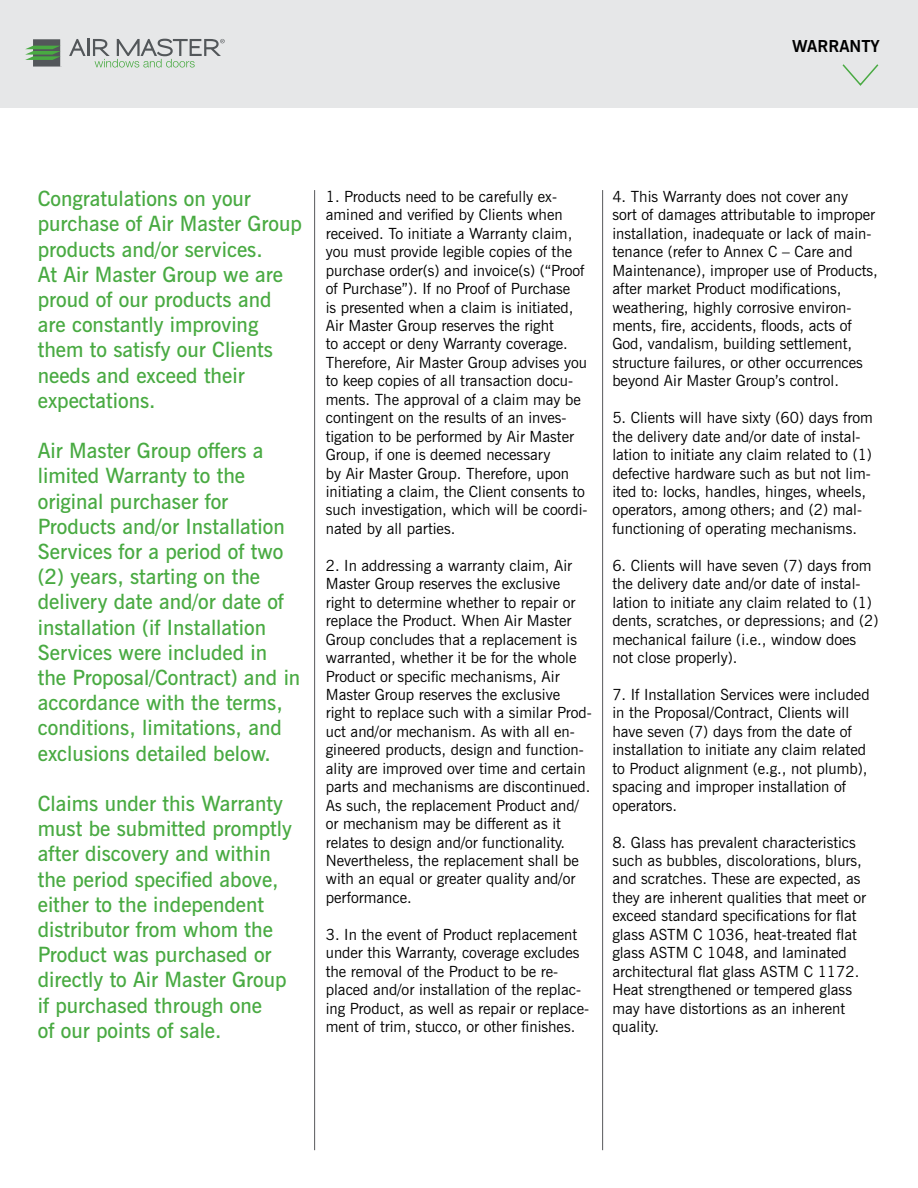
<style>
.page{position:relative;width:918px;height:1188px;background:#fff}
.page>*{position:absolute;margin:0;border:0;box-sizing:border-box;transform-origin:0 0}
.t1{font:600 21px/25.2px "News Gothic BT";color:#49aa42}
.t2{font:700 16.5px "News Gothic BT";color:#000}
.t3{font:15.3px/18.5px "News Gothic BT";color:#000}
</style>
<div class="page">
<div style="left:0;top:0;width:918px;height:107px;background:#e6e7e8"></div>
<svg style="left:69px;top:39px;width:17px;height:17px"></svg>
<hr style="left:87px;top:39px;width:3px;height:17px;background:#53575a">
<svg style="left:25px;top:39px;width:36px;height:28px"></svg>
<svg style="left:93px;top:39px;width:132px;height:29px"></svg>
<svg style="left:842px;top:64px;width:37px;height:22px"></svg>
<hr style="left:314px;top:190px;width:1px;height:960px;background:#58595b">
<hr style="left:602px;top:190px;width:1px;height:960px;background:#58595b">
<p class="t2" style="left:792px;top:36px;width:89px">WARRANTY</p>
<h1 class="t1" style="left:38px;top:186px;width:266px">Congratulations on your purchase of Air Master Group products and/or services.<br>At Air Master Group we are proud of our products and are constantly improving them to satisfy our Clients needs and exceed their expectations.</h1>
<p class="t1" style="left:38px;top:438px;width:264px">Air Master Group offers a limited Warranty to the original purchaser for<br>Products and/or Installation<br>Services for a period of two (2) years, starting on the delivery date and/or date of installation (if Installation<br>Services were included in the Proposal/Contract) and in accordance with the terms, conditions, limitations, and exclusions detailed below.</p>
<p class="t1" style="left:38px;top:791px;width:256px">Claims under this Warranty must be submitted promptly after discovery and within the period specified above, either to the independent distributor from whom the<br>Product was purchased or directly to Air Master Group if purchased through one<br>of our points of sale.</p>
<p class="t3" style="left:326px;top:187px;width:263px">1. Products need to be carefully ex&shy;amined and verified by Clients when received. To initiate a Warranty claim, you must provide legible copies of the purchase order(s) and invoice(s) (“Proof of Purchase”). If no Proof of Purchase<br>is presented when a claim is initiated, Air Master Group reserves the right<br>to accept or deny Warranty coverage.<br>Therefore, Air Master Group advises you to keep copies of all transaction docu&shy;ments. The approval of a claim may be contingent on the results of an inves&shy;tigation to be performed by Air Master Group, if one is deemed necessary<br>by Air Master Group. Therefore, upon initiating a claim, the Client consents to such investigation, which will be coordi&shy;nated by all parties.</p>
<p class="t3" style="left:326px;top:556px;width:268px">2. In addressing a warranty claim, Air Master Group reserves the exclusive right to determine whether to repair or replace the Product. When Air Master Group concludes that a replacement is warranted, whether it be for the whole Product or specific mechanisms, Air Master Group reserves the exclusive right to replace such with a similar Prod&shy;uct and/or mechanism. As with all en&shy;gineered products, design and function&shy;ality are improved over time and certain parts and mechanisms are discontinued.<br>As such, the replacement Product and/ or mechanism may be different as it relates to design and/or functionality.<br>Nevertheless, the replacement shall be with an equal or greater quality and/or performance.</p>
<p class="t3" style="left:326px;top:925px;width:265px">3. In the event of Product replacement under this Warranty, coverage excludes the removal of the Product to be re&shy;placed and/or installation of the replac&shy;ing Product, as well as repair or replace&shy;ment of trim, stucco, or other finishes.</p>
<p class="t3" style="left:612px;top:187px;width:267px">4. This Warranty does not cover any<br>sort of damages attributable to improper installation, inadequate or lack of main&shy;tenance (refer to Annex C – Care and Maintenance), improper use of Products, after market Product modifications, weathering, highly corrosive environ&shy;ments, fire, accidents, floods, acts of God, vandalism, building settlement, structure failures, or other occurrences beyond Air Master Group’s control.</p>
<p class="t3" style="left:612px;top:408px;width:262px">5. Clients will have sixty (60) days from the delivery date and/or date of instal&shy;lation to initiate any claim related to (1) defective hardware such as but not lim&shy;ited to: locks, handles, hinges, wheels, operators, among others; and (2) mal&shy;functioning of operating mechanisms.</p>
<p class="t3" style="left:612px;top:556px;width:268px">6. Clients will have seven (7) days from the delivery date and/or date of instal&shy;lation to initiate any claim related to (1) dents, scratches, or depressions; and (2) mechanical failure (i.e., window does not close properly).</p>
<p class="t3" style="left:612px;top:685px;width:259px">7. If Installation Services were included in the Proposal/Contract, Clients will have seven (7) days from the date of installation to initiate any claim related to Product alignment (e.g., not plumb), spacing and improper installation of operators.</p>
<p class="t3" style="left:612px;top:833px;width:255px">8. Glass has prevalent characteristics such as bubbles, discolorations, blurs, and scratches. These are expected, as they are inherent qualities that meet or exceed standard specifications for flat glass ASTM C 1036, heat-treated flat glass ASTM C 1048, and laminated architectural flat glass ASTM C 1172.<br>Heat strengthened or tempered glass may have distortions as an inherent quality.</p>
</div>
